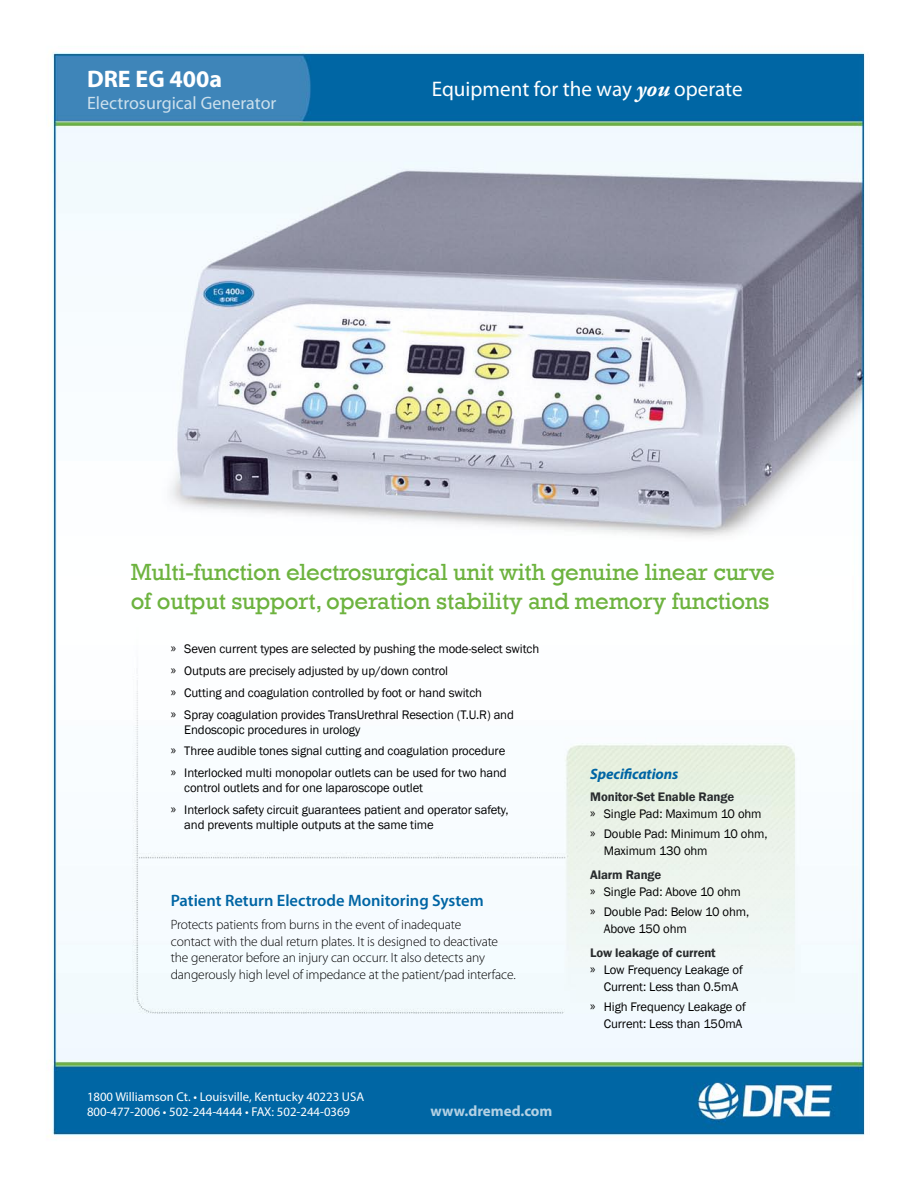
<style>
.page{position:relative;width:918px;height:1188px;background:#fff}
.page>*{position:absolute;margin:0;border:0;box-sizing:border-box;transform-origin:0 0}
.t1{font:24px/28.8px "Rockwell";letter-spacing:-.01em;color:#6db33f}
.t2{font:700 24px "Myriad Pro";color:#fff}
.t3{font:21.15px "Myriad Pro";color:#fff}
.t4{font:18px "Myriad Pro";color:#cce0ed}
.t5{font:600 16.5px "Myriad Pro";color:#0065a4}
.t6{font:700 15px "Myriad Pro";color:#b3d1e4}
.t7{font:italic 700 15px "Myriad Pro";letter-spacing:-.01em;color:#0065a4}
.t8{font:300 13.5px/16.5px "Myriad Pro";letter-spacing:-.01em;color:#000}
.t9{font:12.75px/21.8px "Franklin Gothic";letter-spacing:-.01em;color:#000}
.t10{font:12.75px/15.3px "Myriad Pro";color:#fff}
.t11{font:600 12.75px/17px "Franklin Gothic";letter-spacing:-.01em;color:#292c2e}
.s1{font-family:"Adobe Garamond Pro";font-weight:700;font-style:italic;font-size:23.25px}
.s2{font-family:"Myriad Pro"}
.s3{font-family:"Myriad Pro";font-weight:400;color:#000}
.s4{font-weight:400;color:#000}
.s5{font-weight:600;color:#292c2e}
</style>
<div class="page">
<img style="left:47px;top:51px;width:818px;height:1086px">
<h1 class="t2" style="left:87px;top:64px;width:137px">DRE EG 400a</h1>
<h3 class="t4" style="left:87px;top:92px;width:191px">Electrosurgical Generator</h3>
<h2 class="t3" style="left:432px;top:76px;width:312px">Equipment for the way <span class="s1">you</span> operate</h2>
<h1 class="t1" style="left:131px;top:558px;width:646px">Multi-function electrosurgical unit with genuine linear curve of output support, operation stability and memory functions</h1>
<p class="t9" style="left:171px;top:639px;width:370px"><span class="s2">Ů</span> Seven current types are selected by pushing the mode-select switch <span class="s2">Ů</span> Outputs are precisely adjusted by up/down control<br><span class="s2">Ů</span> Cutting and coagulation controlled by foot or hand switch<br><span class="s2">Ů</span> Spray coagulation provides TransUrethral Resection (T.U.R) and</p>
<p class="t9" style="left:171px;top:719px;width:338px;text-indent:14px">Endoscopic procedures in urology<br><span class="s2">Ů</span> Three audible tones signal cutting and coagulation procedure<br><span class="s2">Ů</span> Interlocked multi monopolar outlets can be used for two hand</p>
<p class="t9" style="left:171px;top:777px;width:340px;text-indent:14px">control outlets and for one laparoscope outlet<br><span class="s2">Ů</span> Interlock safety circuit guarantees patient and operator safety,</p>
<p class="t9" style="left:184px;top:814px;width:251px">and prevents multiple outputs at the same time</p>
<p class="t5" style="left:171px;top:890px;width:314px">Patient Return Electrode Monitoring System</p>
<p class="t8" style="left:171px;top:917px;width:347px">Protects patients from burns in the event of inadequate<br>contact with the dual return plates. It is designed to deactivate the generator before an injury can occurr. It also detects any dangerously high level of impedance at the patient/pad interface.</p>
<p class="t10" style="left:87px;top:1089px;width:279px">1800 Williamson Ct. • Louisville, Kentucky 40223 USA<br>800-477-2006 • 502-244-4444 • FAX: 502-244-0369</p>
<p class="t6" style="left:431px;top:1101px;width:124px">www.dremed.com</p>
<p class="t7" style="left:590px;top:765px;width:89px">Specifications</p>
<p class="t11" style="left:590px;top:789px;width:173px">Monitor-Set Enable Range<br><span class="s3">Ů</span> <span class="s4">Single Pad: Maximum 10 ohm</span></p>
<p class="t9" style="left:604px;top:826px;width:165px;line-height:17px;text-indent:-14px"><span class="s2">Ů</span> Double Pad: Minimum 10 ohm,<br>Maximum 130 ohm</p>
<p class="t9" style="left:590px;top:867px;width:152px;line-height:17px"><span class="s5">Alarm Range<br></span><span class="s2">Ů</span> Single Pad: Above 10 ohm</p>
<p class="t9" style="left:604px;top:904px;width:147px;line-height:17px;text-indent:-14px"><span class="s2">Ů</span> Double Pad: Below 10 ohm,<br>Above 150 ohm</p>
<p class="t11" style="left:590px;top:945px;width:127px">Low leakage of current</p>
<p class="t9" style="left:590px;top:959px;width:154px"><span class="s2">Ů</span> Low Frequency Leakage of</p>
<p class="t9" style="left:604px;top:976px;width:136px">Current: Less than 0.5mA</p>
<p class="t9" style="left:590px;top:999px;width:157px;line-height:17px;text-align:right"><span class="s2">Ů</span> High Frequency Leakage of<br>Current: Less than 150mA</p>
</div>
